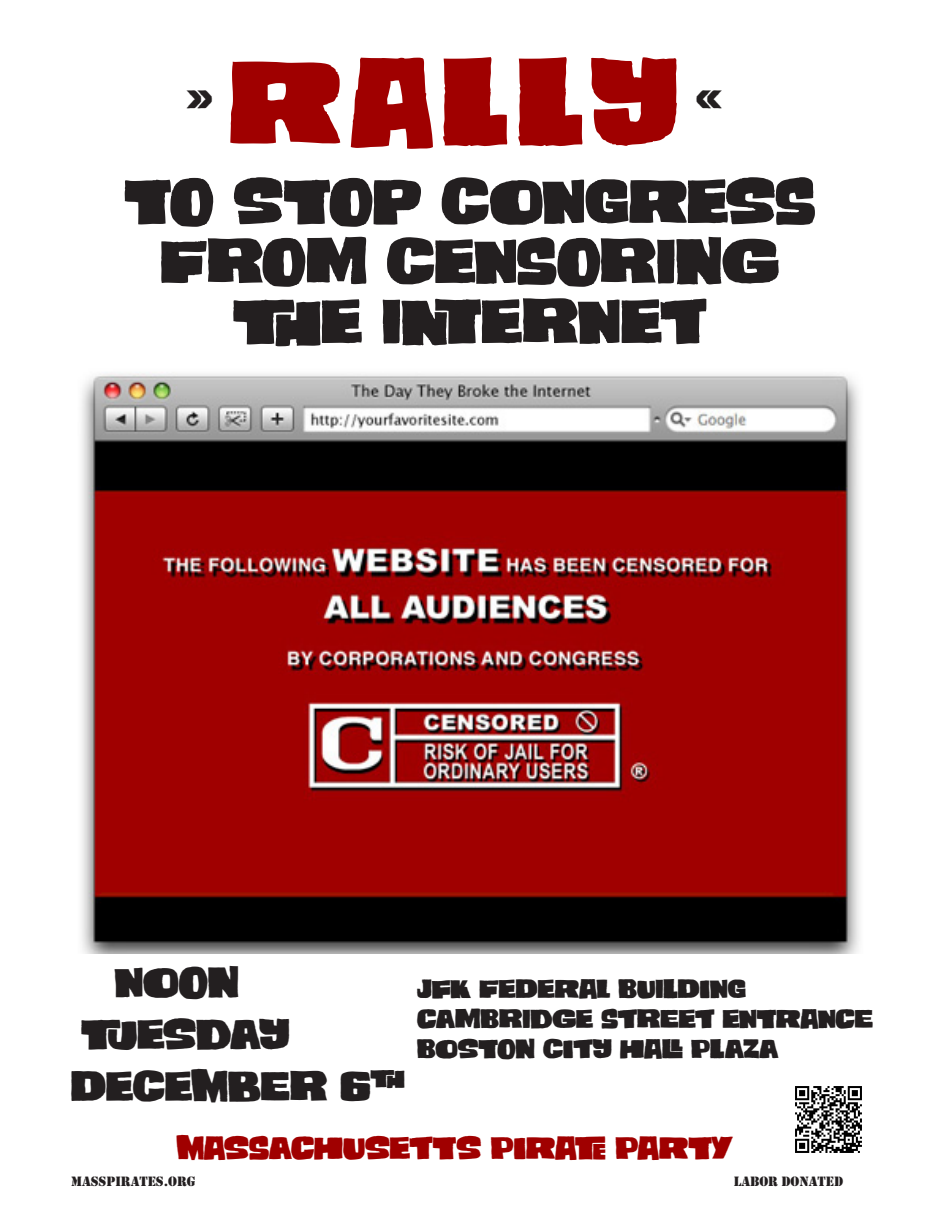
<style>
.page{position:relative;width:936px;height:1224px;background:#fff}
.page>*{position:absolute;margin:0;border:0;box-sizing:border-box;transform-origin:0 0}
.t1{font:115px "Smashing";color:#a00000}
.t2{font:60px/60px "Smashing";color:#231f20;text-align:center}
.t3{font:48px "Smashing";color:#231f20}
.t4{font:40px "Smashing";color:#231f20}
.t5{font:30px "Smashing";color:#a00000}
.t6{font:25px "Smashing";color:#231f20}
.t7{font:14px "Stencil";color:#231f20}
</style>
<div class="page">
<img style="left:81px;top:373px;width:779px;height:580px">
<img style="left:795px;top:1086px;width:67px;height:67px">
<p class="t1" style="left:230px;top:32px;width:450px">RALLY</p>
<p class="t3" style="left:696px;top:67px;width:28px">«</p>
<p class="t2" style="left:124px;top:170px;width:693px">TO STOP CONGRESS<br>FROM CENSORING</p>
<p class="t2" style="left:233px;top:290px;width:476px">THE INTERNET</p>
<p class="t4" style="left:115px;top:958px;width:126px">NOON</p>
<p class="t4" style="left:81px;top:1009px;width:210px">TUESDAY</p>
<p class="t4" style="left:71px;top:1062px;width:335px">DECEMBER 6<sup>TH</sup></p>
<p class="t6" style="left:417px;top:973px;width:331px">JFK FEDERAL BUILDING</p>
<p class="t6" style="left:417px;top:1003px;width:457px">CAMBRIDGE STREET ENTRANCE</p>
<p class="t6" style="left:417px;top:1033px;width:363px">BOSTON CITY HALL PLAZA</p>
<p class="t5" style="left:176px;top:1130px;width:558px">MASSACHUSETTS PIRATE PARTY</p>
<p class="t7" style="left:71px;top:1173px;width:126px">MASSPIRATES.ORG</p>
<p class="t7" style="left:734px;top:1173px;width:110px">LABOR DONATED</p>
</div>
